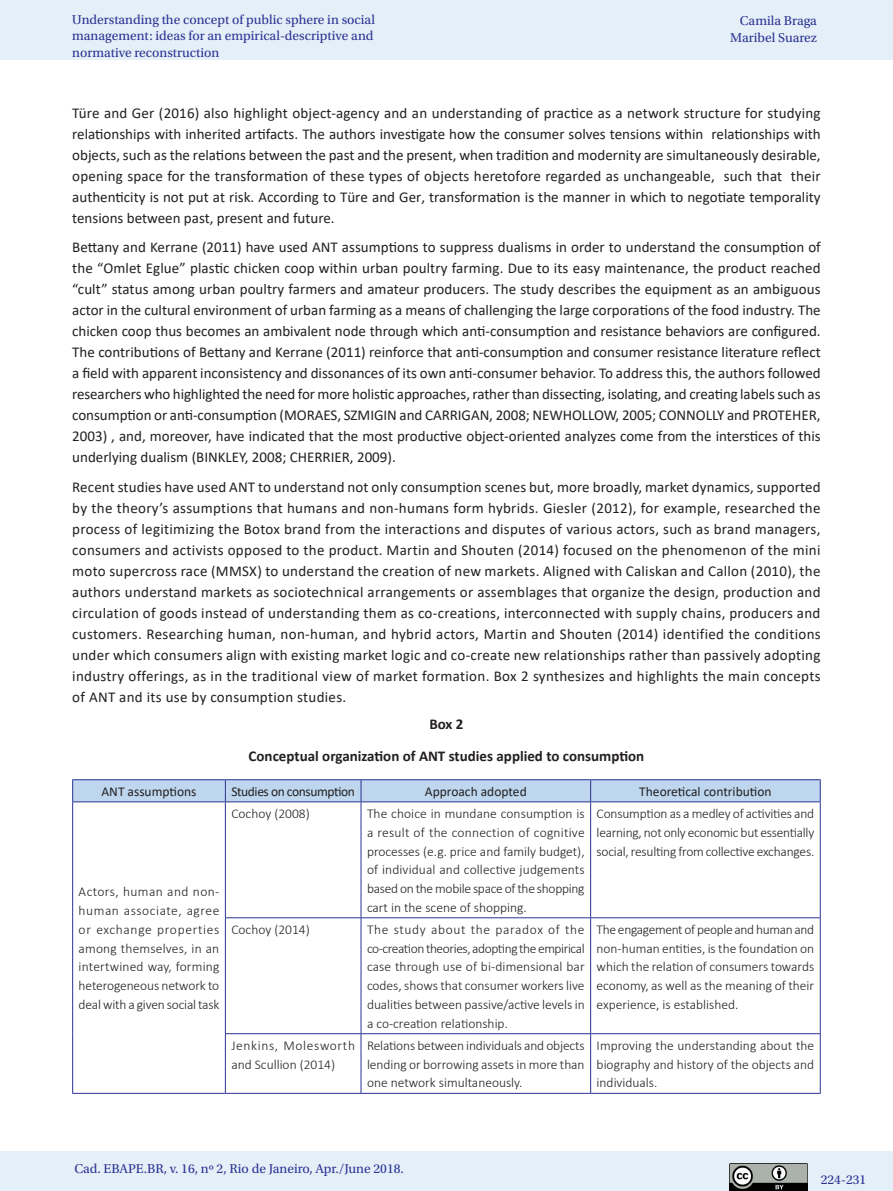
<style>
.page{position:relative;width:893px;height:1191px;background:#fff}
.page>*{position:absolute;margin:0;border:0;box-sizing:border-box;transform-origin:0 0}
._06_0_texto{font:15px/21px "Calibri";color:#231f20;text-align:justify}
._08_2_tabela_titulo{font:700 15px "Calibri";color:#231f20}
._08_2_tabela_texto_1{font:300 13.5px/18.8px "Calibri";color:#231f20;text-align:justify}
.t1{font:13.5px/16.5px "Utopia Std";color:#2b3393;text-align:justify}
._08_2_tabela_gargant{font:13.5px "Calibri";color:#231f20}
._08_2_tabela_gargant-2{font:13.5px "Calibri";letter-spacing:-.03em;color:#231f20}
</style>
<div class="page">
<div style="left:0;top:1151px;width:893px;height:40px;background:#e4eff8"></div>
<img style="left:730px;top:1163px;width:77px;height:27px">
<div style="left:0;top:0;width:893px;height:60px;background:#e4eff8"></div>
<svg style="left:72px;top:779px;width:749px;height:22px;background:#b6ceea"></svg>
<hr style="left:72px;top:801px;width:153px;height:1px;background:#2b3393">
<hr style="left:72px;top:802px;width:1px;height:115px;background:#2b3393">
<hr style="left:72px;top:917px;width:1px;height:116px;background:#2b3393">
<hr style="left:72px;top:1033px;width:1px;height:60px;background:#2b3393">
<hr style="left:225px;top:801px;width:136px;height:1px;background:#2b3393">
<hr style="left:225px;top:802px;width:1px;height:115px;background:#2b3393">
<hr style="left:361px;top:801px;width:230px;height:1px;background:#2b3393">
<hr style="left:361px;top:802px;width:1px;height:115px;background:#2b3393">
<hr style="left:591px;top:801px;width:230px;height:1px;background:#2b3393">
<hr style="left:590px;top:802px;width:1px;height:115px;background:#2b3393">
<hr style="left:820px;top:802px;width:1px;height:115px;background:#2b3393">
<hr style="left:225px;top:917px;width:136px;height:1px;background:#2b3393">
<hr style="left:225px;top:918px;width:1px;height:115px;background:#2b3393">
<hr style="left:361px;top:917px;width:230px;height:1px;background:#2b3393">
<hr style="left:361px;top:918px;width:1px;height:115px;background:#2b3393">
<hr style="left:591px;top:917px;width:230px;height:1px;background:#2b3393">
<hr style="left:590px;top:918px;width:1px;height:115px;background:#2b3393">
<hr style="left:820px;top:918px;width:1px;height:115px;background:#2b3393">
<hr style="left:225px;top:1033px;width:136px;height:1px;background:#2b3393">
<hr style="left:225px;top:1034px;width:1px;height:59px;background:#2b3393">
<hr style="left:361px;top:1033px;width:230px;height:1px;background:#2b3393">
<hr style="left:361px;top:1034px;width:1px;height:59px;background:#2b3393">
<hr style="left:591px;top:1033px;width:230px;height:1px;background:#2b3393">
<hr style="left:590px;top:1034px;width:1px;height:59px;background:#2b3393">
<hr style="left:820px;top:1034px;width:1px;height:59px;background:#2b3393">
<hr style="left:72px;top:1093px;width:153px;height:1px;background:#2b3393">
<hr style="left:225px;top:1093px;width:136px;height:1px;background:#2b3393">
<hr style="left:361px;top:1093px;width:230px;height:1px;background:#2b3393">
<hr style="left:591px;top:1093px;width:230px;height:1px;background:#2b3393">
<p class="t1" style="left:72px;top:11px;width:304px">Understanding the concept of public sphere in social management: ideas for an empirical-descriptive and normative reconstruction</p>
<p class="t1" style="left:730px;top:13px;width:88px;text-align:right">Camila Braga<br>Maribel Suarez</p>
<p class="_06_0_texto" style="left:72px;top:102px;width:750px">Türe and Ger (2016) also highlight object-agency and an understanding of practice as a network structure for studying relationships with inherited artifacts. The authors investigate how the consumer solves tensions within relationships with objects, such as the relations between the past and the present, when tradition and modernity are simultaneously desirable, opening space for the transformation of these types of objects heretofore regarded as unchangeable, such that their authenticity is not put at risk. According to Türe and Ger, transformation is the manner in which to negotiate temporality tensions between past, present and future.</p>
<p class="_06_0_texto" style="left:72px;top:236px;width:750px">Bettany and Kerrane (2011) have used ANT assumptions to suppress dualisms in order to understand the consumption of the “Omlet Eglue” plastic chicken coop within urban poultry farming. Due to its easy maintenance, the product reached “cult” status among urban poultry farmers and amateur producers. The study describes the equipment as an ambiguous actor in the cultural environment of urban farming as a means of challenging the large corporations of the food industry. The chicken coop thus becomes an ambivalent node through which anti-consumption and resistance behaviors are configured.<br>The contributions of Bettany and Kerrane (2011) reinforce that anti-consumption and consumer resistance literature reflect a field with apparent inconsistency and dissonances of its own anti-consumer behavior. To address this, the authors followed researchers who highlighted the need for more holistic approaches, rather than dissecting, isolating, and creating labels such as consumption or anti-consumption (MORAES, SZMIGIN and CARRIGAN, 2008; NEWHOLLOW, 2005; CONNOLLY and PROTEHER, 2003) , and, moreover, have indicated that the most productive object-oriented analyzes come from the interstices of this underlying dualism (BINKLEY, 2008; CHERRIER, 2009).</p>
<p class="_06_0_texto" style="left:72px;top:476px;width:750px">Recent studies have used ANT to understand not only consumption scenes but, more broadly, market dynamics, supported by the theory’s assumptions that humans and non-humans form hybrids. Giesler (2012), for example, researched the process of legitimizing the Botox brand from the interactions and disputes of various actors, such as brand managers, consumers and activists opposed to the product. Martin and Shouten (2014) focused on the phenomenon of the mini moto supercross race (MMSX) to understand the creation of new markets. Aligned with Caliskan and Callon (2010), the authors understand markets as sociotechnical arrangements or assemblages that organize the design, production and circulation of goods instead of understanding them as co-creations, interconnected with supply chains, producers and customers. Researching human, non-human, and hybrid actors, Martin and Shouten (2014) identified the conditions under which consumers align with existing market logic and co-create new relationships rather than passively adopting industry offerings, as in the traditional view of market formation. Box 2 synthesizes and highlights the main concepts of ANT and its use by consumption studies.</p>
<p class="_08_2_tabela_titulo" style="left:429px;top:713px;width:36px">Box 2</p>
<p class="_08_2_tabela_titulo" style="left:249px;top:745px;width:397px">Conceptual organization of ANT studies applied to consumption</p>
<p class="_08_2_tabela_gargant" style="left:101px;top:782px;width:97px">ANT assumptions</p>
<p class="_08_2_tabela_gargant-2" style="left:231px;top:782px;width:125px">Studies on consumption</p>
<p class="_08_2_tabela_gargant" style="left:425px;top:782px;width:103px">Approach adopted</p>
<p class="_08_2_tabela_gargant" style="left:639px;top:782px;width:134px">Theoretical contribution</p>
<p class="_08_2_tabela_texto_1" style="left:79px;top:882px;width:142px">Actors, human and non&shy;human associate, agree or exchange properties among themselves, in an intertwined way, forming heterogeneous network to deal with a given social task</p>
<p class="_08_2_tabela_texto_1" style="left:231px;top:804px;width:80px">Cochoy (2008)</p>
<p class="_08_2_tabela_texto_1" style="left:367px;top:804px;width:219px">The choice in mundane consumption is a result of the connection of cognitive processes (e.g. price and family budget), of individual and collective judgements based on the mobile space of the shopping cart in the scene of shopping.</p>
<p class="_08_2_tabela_texto_1" style="left:597px;top:804px;width:219px">Consumption as a medley of activities and learning, not only economic but essentially social, resulting from collective exchanges.</p>
<p class="_08_2_tabela_texto_1" style="left:231px;top:920px;width:80px">Cochoy (2014)</p>
<p class="_08_2_tabela_texto_1" style="left:367px;top:920px;width:219px">The study about the paradox of the co-creation theories, adopting the empirical case through use of bi-dimensional bar codes, shows that consumer workers live dualities between passive/active levels in a co-creation relationship.</p>
<p class="_08_2_tabela_texto_1" style="left:597px;top:920px;width:219px">The engagement of people and human and non-human entities, is the foundation on which the relation of consumers towards economy, as well as the meaning of their experience, is established.</p>
<p class="_08_2_tabela_texto_1" style="left:231px;top:1035px;width:125px">Jenkins, Molesworth and Scullion (2014)</p>
<p class="_08_2_tabela_texto_1" style="left:367px;top:1035px;width:219px">Relations between individuals and objects lending or borrowing assets in more than one network simultaneously.</p>
<p class="_08_2_tabela_texto_1" style="left:597px;top:1035px;width:219px">Improving the understanding about the biography and history of the objects and individuals.</p>
<p class="t1" style="left:74px;top:1160px;width:331px">Cad. EBAPE.BR, v. 16, nº 2, Rio de Janeiro, Apr./June 2018.</p>
<p class="t1" style="left:821px;top:1171px;width:47px">224-231</p>
</div>
